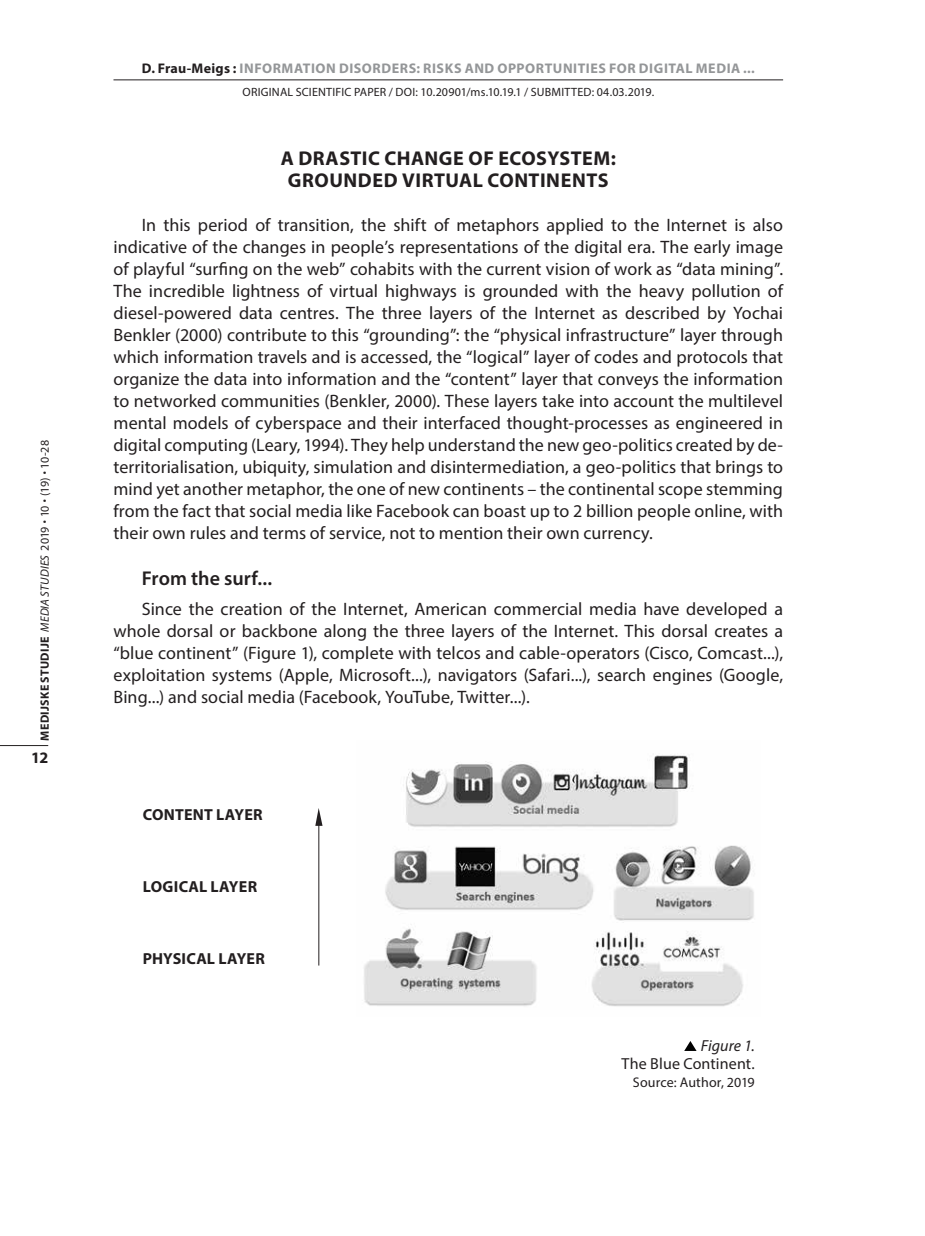
<style>
.page{position:relative;width:925px;height:1236px;background:#fff}
.page>*{position:absolute;margin:0;border:0;box-sizing:border-box;transform-origin:0 0}
.t1{font:700 20px "Myriad Pro";letter-spacing:.02em;color:#231f20}
.t2{font:600 20px "Myriad Pro";color:#231f20}
.t3{font:18px/22px "Myriad Pro";letter-spacing:.005em;color:#231f20;text-align:justify}
.t4{font:700 16px "Myriad Pro";letter-spacing:.015em;color:#231f20}
.t5{font:16px "Myriad Pro";letter-spacing:.01em;color:#231f20}
.t6{font:italic 16px "Myriad Pro";letter-spacing:.005em;color:#231f20}
.t7{font:700 14px "Myriad Pro";letter-spacing:.04em;color:#949698}
.t8{font:14px "Myriad Pro";letter-spacing:.01em;color:#231f20}
.t9{font:12px "Myriad Pro";letter-spacing:.015em;color:#231f20}
.t10{font:700 12px "Myriad Pro";letter-spacing:.025em;color:#231f20}
.s1{font-weight:400;font-style:italic}
.s2{font-weight:400}
.s3{color:#231f20}
</style>
<div class="page">
<hr style="left:113px;top:79px;width:669px;height:1px;background:#231f20">
<hr style="left:0;top:745px;width:48px;height:1px;background:#231f20">
<img style="left:364px;top:755px;width:390px;height:252px">
<hr style="left:318px;top:823px;width:1px;height:142px;background:#231f20">
<svg style="left:315px;top:808px;width:7px;height:18px"></svg>
<svg style="left:684px;top:1041px;width:12px;height:10px"></svg>
<p class="t10" style="left:37px;top:741px;width:302px;rotate:-90deg">MEDIJSKE STUDIJE <span class="s1">MEDIA STUDIES</span> <span class="s2">2019</span> <sup>.</sup> <span class="s2">10</span> <sup>.</sup> <span class="s2">(19)</span> <sup>.</sup> <span class="s2">10-28</span></p>
<p class="t4" style="left:31px;top:747px;width:19px">12</p>
<p class="t7" style="left:142px;top:59px;width:290px"><span class="s3">D. FRAU-MEIGS :</span> INFORMATI ON DISORDE RS: RISKS</p>
<p class="t7" style="left:464px;top:59px;width:116px">AND OPPORTUNITIES</p>
<p class="t7" style="left:609px;top:59px;width:147px">FOR DIGITAL MEDIA ...</p>
<p class="t9" style="left:242px;top:84px;width:413px">ORIGINAL SCIENTIFIC PAPER / DOI: 10.20901/ms.10.19.1 / SUBMITTED: 04.03.2019.</p>
<p class="t1" style="left:281px;top:145px;width:30px">A DRASTI</p>
<p class="t1" style="left:368px;top:145px;width:57px">C CHANGE</p>
<p class="t1" style="left:468px;top:145px;width:105px">OF ECOSYSTEM</p>
<p class="t1" style="left:610px;top:145px;width:7px">:</p>
<p class="t1" style="left:288px;top:167px;width:15px">GRO</p>
<p class="t1" style="left:329px;top:167px;width:29px">UNDED</p>
<p class="t1" style="left:402px;top:167px;width:111px">VIRTUAL CONTINENTS</p>
<p class="t3" style="left:113px;top:214px;width:671px;text-indent:28px">In this period of transition, the shift of metaphors applied to the Internet is also indicative of the changes in people’s representations of the digital era. The early image of playful “surfing on the web” cohabits with the current vision of work as “data mining”.<br>The incredible lightness of virtual highways is grounded with the heavy pollution of diesel-powered data centres. The three layers of the Internet as described by Yochai Benkler (2000) contribute to this “grounding”: the “physical infrastructure” layer through which information travels and is accessed, the “logical” layer of codes and protocols that organize the data into information and the “content” layer that conveys the information to networked communities (Benkler, 2000). These layers take into account the multilevel mental models of cyberspace and their interfaced thought-processes as engineered in digital computing (Leary, 1994). They help understand the new geo-politics created by de&shy;territorialisation, ubiquity, simulation and disintermediation, a geo-politics that brings to mind yet another metaphor, the one of new continents – the continental scope stemming from the fact that social media like Facebook can boast up to 2 billion people online, with their own rules and terms of service, not to mention their own currency.</p>
<p class="t2" style="left:142px;top:566px;width:132px">From the surf...</p>
<p class="t3" style="left:113px;top:598px;width:671px;text-indent:28px">Since the creation of the Internet, American commercial media have developed a whole dorsal or backbone along the three layers of the Internet. This dorsal creates a “blue continent” (Figure 1), complete with telcos and cable-operators (Cisco, Comcast...), exploitation systems (Apple, Microsoft...), navigators (Safari...), search engines (Google, Bing...) and social media (Facebook, YouTube, Twitter...).</p>
<p class="t4" style="left:143px;top:804px;width:121px">CONTENT LAYER</p>
<p class="t4" style="left:143px;top:876px;width:116px">LOGICAL LAYER</p>
<p class="t4" style="left:143px;top:948px;width:124px">PHYSICAL LAYER</p>
<p class="t6" style="left:700px;top:1036px;width:56px">Figure 1.</p>
<p class="t5" style="left:621px;top:1054px;width:135px">The Blue Continent.</p>
<p class="t8" style="left:632px;top:1074px;width:123px">Source: Author, 2019</p>
</div>
